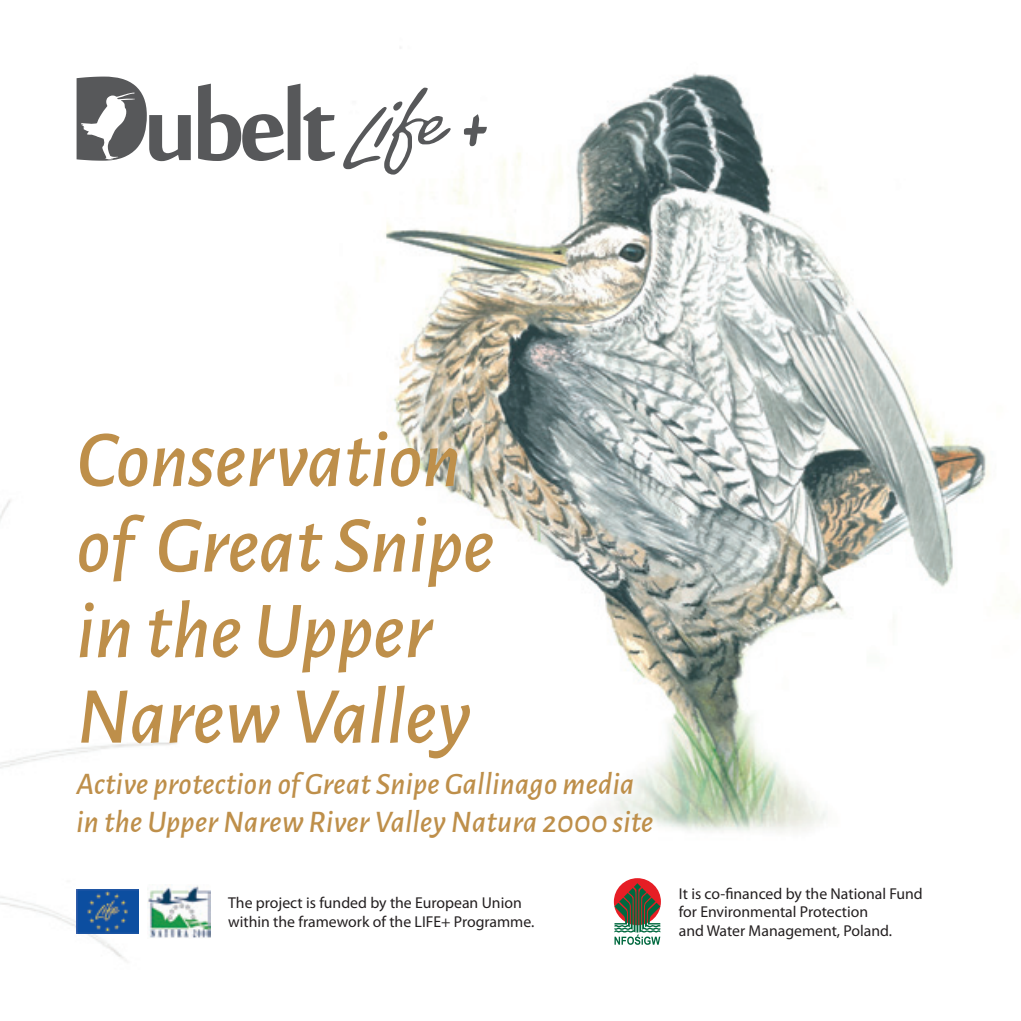
<style>
.page{position:relative;width:1021px;height:1021px;background:#fff}
.page>*{position:absolute;margin:0;border:0;box-sizing:border-box;transform-origin:0 0}
.t1{font:italic 500 81px/85.5px "Alegreya Sans";color:#be8f4a}
.t2{font:italic 500 31.5px/37.8px "Alegreya Sans";letter-spacing:.01em;color:#be8f4a}
.t3{font:15.75px/18.9px "Myriad Pro";color:#231f20}
</style>
<div class="page">
<img style="left:0;top:47px;width:1019px;height:914px">
<svg style="left:198px;top:84px;width:137px;height:77px"></svg>
<svg style="left:343px;top:88px;width:144px;height:87px"></svg>
<svg style="left:77px;top:77px;width:114px;height:84px"></svg>
<img style="left:77px;top:889px;width:62px;height:44px">
<img style="left:147px;top:884px;width:63px;height:54px">
<div style="left:614px;top:878px;width:47px;height:47px;background:#e61e25;border-radius:50%"></div>
<svg style="left:614px;top:883px;width:46px;height:61px"></svg>
<p class="t1" style="left:77px;top:412px;width:419px">Conservation of Great Snipe in the Upper<br>Narew Valley</p>
<p class="t2" style="left:77px;top:763px;width:578px">Active protection of Great Snipe Gallinago media in the Upper Narew River Valley Natura 2000 site</p>
<p class="t3" style="left:228px;top:893px;width:307px">The project is funded by the European Union within the framework of the LIFE+ Programme.</p>
<p class="t3" style="left:678px;top:883px;width:245px">It is co-financed by the National Fund for Environmental Protection<br>and Water Management, Poland.</p>
</div>
